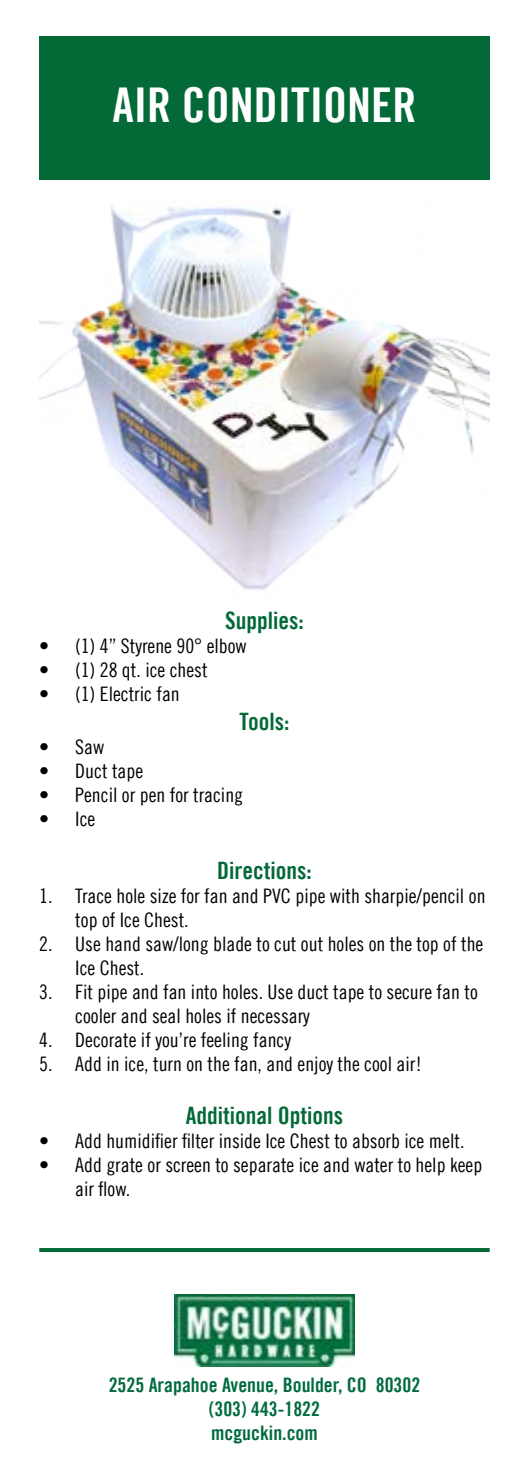
<style>
.page{position:relative;width:529px;height:1476px;background:#fff}
.page>*{position:absolute;margin:0;border:0;box-sizing:border-box;transform-origin:0 0}
.t1{font:48px "Trade Gothic LT Bold Cond Twenty";color:#fff}
.t2{font:24px "Trade Gothic LT Bold Cond Twenty";color:#026937}
.t3{font:20px/24px "Trade Gothic LT Cond Eighteen";color:#000}
.t4{font:20px/24px "Trade Gothic LT Bold Cond Twenty";color:#006b3f;text-align:center}
</style>
<div class="page">
<div style="left:39px;top:36px;width:450px;height:144px;background:#026937"></div>
<img style="left:174px;top:1294px;width:180px;height:72px">
<hr style="left:39px;top:1248px;width:450px;height:4px;background:#026937">
<img style="left:39px;top:206px;width:450px;height:384px">
<h1 class="t1" style="left:112px;top:76px;width:305px">AIR CONDITIONER</h1>
<p class="t2" style="left:225px;top:606px;width:80px">Supplies:</p>
<p class="t3" style="left:39px;top:634px;width:209px">• (1) 4” Styrene 90° elbow</p>
<p class="t3" style="left:39px;top:658px;width:170px">• (1) 28 qt. ice chest</p>
<p class="t3" style="left:39px;top:682px;width:142px">• (1) Electric fan</p>
<p class="t2" style="left:239px;top:707px;width:51px">Tools:</p>
<p class="t3" style="left:39px;top:734px;width:66px">• Saw</p>
<p class="t3" style="left:39px;top:758px;width:105px">• Duct tape</p>
<p class="t3" style="left:39px;top:782px;width:205px">• Pencil or pen for tracing</p>
<p class="t3" style="left:39px;top:806px;width:58px">• Ice</p>
<p class="t2" style="left:217px;top:856px;width:96px">Directions:</p>
<p class="t3" style="left:75px;top:884px;width:411px;text-indent:-36px">1. Trace hole size for fan and PVC pipe with sharpie/pencil on top of Ice Chest.</p>
<p class="t3" style="left:75px;top:932px;width:409px;text-indent:-36px">2. Use hand saw/long blade to cut out holes on the top of the<br>Ice Chest.</p>
<p class="t3" style="left:75px;top:980px;width:404px;text-indent:-36px">3. Fit pipe and fan into holes. Use duct tape to secure fan to cooler and seal holes if necessary</p>
<p class="t3" style="left:39px;top:1028px;width:253px">4. Decorate if you’re feeling fancy</p>
<p class="t3" style="left:39px;top:1052px;width:384px">5. Add in ice, turn on the fan, and enjoy the cool air!</p>
<p class="t2" style="left:186px;top:1101px;width:159px">Additional Options</p>
<p class="t3" style="left:39px;top:1129px;width:426px">• Add humidifier filter inside Ice Chest to absorb ice melt.</p>
<p class="t3" style="left:75px;top:1153px;width:408px;text-indent:-36px">• Add grate or screen to separate ice and water to help keep air flow.</p>
<p class="t4" style="left:109px;top:1373px;width:313px">2525 Arapahoe Avenue, Boulder, CO 80302 (303) 443-1822<br>mcguckin.com</p>
</div>
